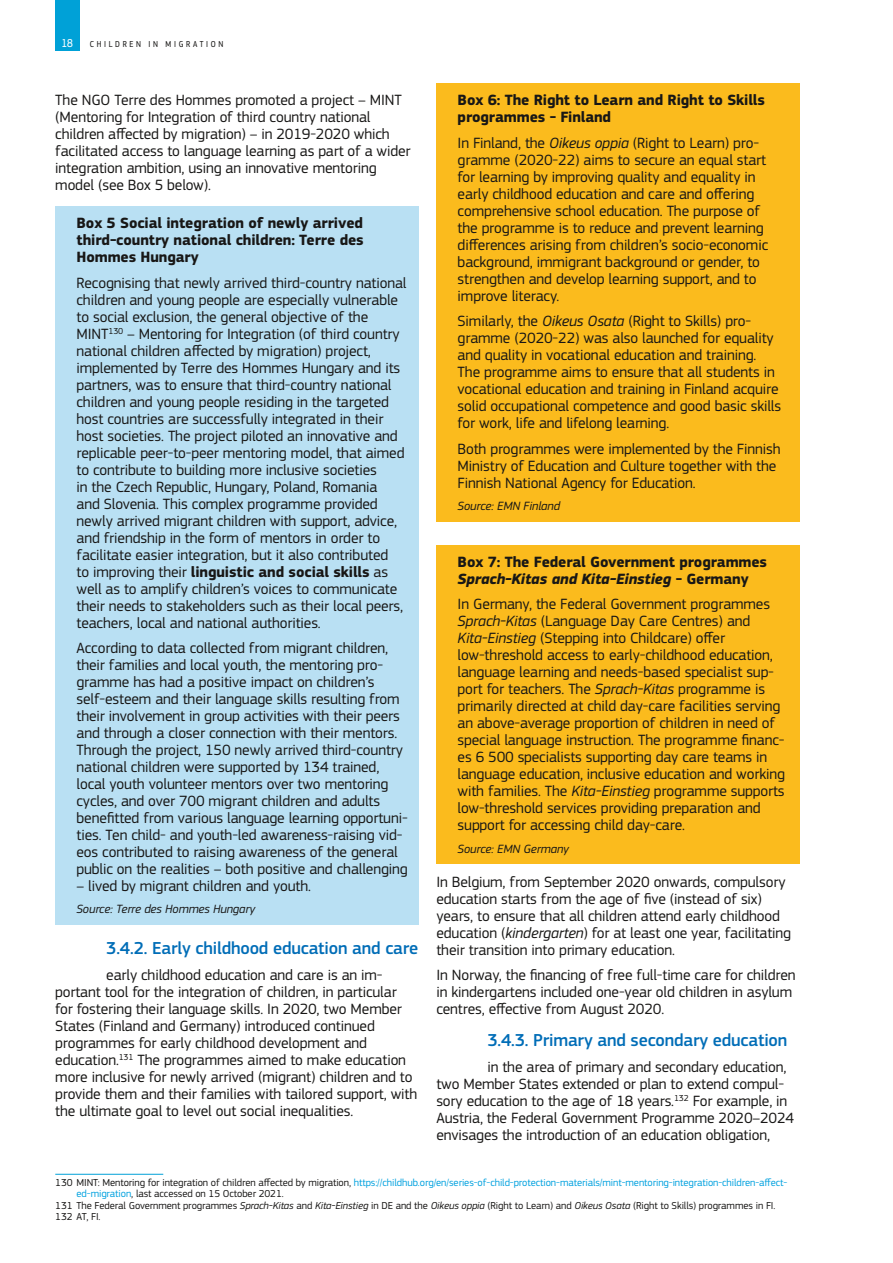
<style>
.page{position:relative;width:893px;height:1263px;background:#fff}
.page>*{position:absolute;margin:0;border:0;box-sizing:border-box;transform-origin:0 0}
.t1{font:500 18px "EC Square Sans Pro";letter-spacing:-.01em;color:#006db7}
.t2{font:15.45px/17px "EC Square Sans Pro";letter-spacing:-.01em;color:#181716}
.t3{font:700 15.45px/17px "EC Square Sans Pro";letter-spacing:-.01em;color:#181716}
.t4{font:italic 12.45px "EC Square Sans Pro";letter-spacing:-.01em;color:#181716}
.t5{font:12px "EC Square Sans Cond Pro";color:#fff}
.t6{font:10.5px "EC Square Sans Pro";letter-spacing:-.01em;color:#181716}
.t7{font:10.5px "EC Square Sans Pro";letter-spacing:-.01em;color:#00a1df}
.t8{font:9px "EC Square Sans Cond Pro";letter-spacing:.3em;color:#181716}
.s1{font-weight:700}
.s2{font-style:italic}
.s3{color:#181716}
.s4{color:#00a1df}
</style>
<div class="page">
<div style="left:55px;top:0;width:24px;height:51px;background:#00a1d7"></div>
<div style="left:55px;top:206px;width:363px;height:69px;background:#b9e0f3"></div>
<div style="left:55px;top:266px;width:363px;height:374px;background:#b9e0f3"></div>
<div style="left:55px;top:631px;width:363px;height:273px;background:#b9e0f3"></div>
<div style="left:55px;top:893px;width:363px;height:32px;background:#b9e0f3"></div>
<hr style="left:55px;top:1174px;width:108px;height:1px;background:#00a1d7">
<div style="left:436px;top:83px;width:363px;height:51px;background:#fbbb1d"></div>
<div style="left:436px;top:125px;width:363px;height:188px;background:#fbbb1d"></div>
<div style="left:436px;top:304px;width:363px;height:136px;background:#fbbb1d"></div>
<div style="left:436px;top:431px;width:363px;height:69px;background:#fbbb1d"></div>
<div style="left:436px;top:490px;width:363px;height:31px;background:#fbbb1d"></div>
<div style="left:436px;top:545px;width:363px;height:51px;background:#fbbb1d"></div>
<div style="left:436px;top:587px;width:363px;height:256px;background:#fbbb1d"></div>
<div style="left:436px;top:833px;width:363px;height:31px;background:#fbbb1d"></div>
<p class="t5" style="left:62px;top:36px;width:13px">18</p>
<p class="t8" style="left:90px;top:39px;width:135px">CHILDREN IN MIGRATION</p>
<p class="t2" style="left:55px;top:92px;width:357px">The NGO Terre des Hommes promoted a project – MINT (Mentoring for Integration of third country national children affected by migration) – in 2019-2020 which facilitated access to language learning as part of a wider integration ambition, using an innovative mentoring model (see Box 5 below).</p>
<p class="t3" style="left:77px;top:215px;width:289px;text-align:justify">Box 5 Social integration of newly arrived third-country national children: Terre des Hommes Hungary</p>
<p class="t2" style="left:77px;top:274px;width:331px">Recognising that newly arrived third-country national children and young people are especially vulnerable to social exclusion, the general objective of the MINT<sup>130</sup> – Mentoring for Integration (of third country national children affected by migration) project, implemented by Terre des Hommes Hungary and its partners, was to ensure that third-country national children and young people residing in the targeted host countries are successfully integrated in their host societies. The project piloted an innovative and replicable peer-to-peer mentoring model, that aimed to contribute to building more inclusive societies<br>in the Czech Republic, Hungary, Poland, Romania<br>and Slovenia. This complex programme provided newly arrived migrant children with support, advice, and friendship in the form of mentors in order to facilitate easier integration, but it also contributed<br>to improving their <span class="s1">linguistic and social skills</span> as well as to amplify children’s voices to communicate their needs to stakeholders such as their local peers, teachers, local and national authorities.</p>
<p class="t2" style="left:77px;top:640px;width:333px">According to data collected from migrant children, their families and local youth, the mentoring pro&shy;gramme has had a positive impact on children’s self-esteem and their language skills resulting from their involvement in group activities with their peers and through a closer connection with their mentors.<br>Through the project, 150 newly arrived third-country national children were supported by 134 trained, local youth volunteer mentors over two mentoring cycles, and over 700 migrant children and adults benefitted from various language learning opportuni&shy;ties. Ten child- and youth-led awareness-raising vid&shy;eos contributed to raising awareness of the general public on the realities – both positive and challenging</p>
<p class="t2" style="left:77px;top:878px;width:236px">– lived by migrant children and youth.</p>
<p class="t4" style="left:77px;top:902px;width:180px">Source: Terre des Hommes Hungary</p>
<p class="t1" style="left:106px;top:938px;width:313px">3.4.2. Early childhood education and care</p>
<p class="t2" style="left:55px;top:966px;width:364px;text-indent:51px">early childhood education and care is an im&shy;portant tool for the integration of children, in particular for fostering their language skills. In 2020, two Member States (Finland and Germany) introduced continued programmes for early childhood development and education.<sup>131</sup> The programmes aimed to make education more inclusive for newly arrived (migrant) children and to provide them and their families with tailored support, with the ultimate goal to level out social inequalities.</p>
<p class="t3" style="left:458px;top:92px;width:309px">Box 6: The Right to Learn and Right to Skills programmes - Finland</p>
<p class="t2" style="left:458px;top:134px;width:312px">In Finland, the <span class="s2">Oikeus oppia</span> (Right to Learn) pro&shy;gramme (2020-22) aims to secure an equal start for learning by improving quality and equality in early childhood education and care and offering comprehensive school education. The purpose of the programme is to reduce and prevent learning differences arising from children’s socio-economic background, immigrant background or gender, to strengthen and develop learning support, and to improve literacy.</p>
<p class="t2" style="left:458px;top:313px;width:325px">Similarly, the <span class="s2">Oikeus Osata</span> (Right to Skills) pro&shy;gramme (2020-22) was also launched for equality and quality in vocational education and training.<br>The programme aims to ensure that all students in vocational education and training in Finland acquire solid occupational competence and good basic skills for work, life and lifelong learning.</p>
<p class="t2" style="left:458px;top:440px;width:324px">Both programmes were implemented by the Finnish<br>Ministry of Education and Culture together with the<br>Finnish National Agency for Education.</p>
<p class="t4" style="left:458px;top:498px;width:104px">Source: EMN Finland</p>
<p class="t3" style="left:458px;top:554px;width:311px">Box 7: The Federal Government programmes<br><span class="s2">Sprach-Kitas and Kita-Einstieg</span> - Germany</p>
<p class="t2" style="left:458px;top:596px;width:329px">In Germany, the Federal Government programmes <span class="s2">Sprach-Kitas</span> (Language Day Care Centres) and <span class="s2">Kita-Einstieg</span> (Stepping into Childcare) offer low-threshold access to early-childhood education, language learning and needs-based specialist sup&shy;port for teachers. The <span class="s2">Sprach-Kitas</span> programme is primarily directed at child day-care facilities serving an above-average proportion of children in need of special language instruction. The programme financ&shy;es 6 500 specialists supporting day care teams in language education, inclusive education and working with families. The <span class="s2">Kita-Einstieg</span> programme supports low-threshold services providing preparation and support for accessing child day-care.</p>
<p class="t4" style="left:458px;top:841px;width:113px">Source: EMN Germany</p>
<p class="t2" style="left:436px;top:873px;width:356px">In Belgium, from September 2020 onwards, compulsory education starts from the age of five (instead of six) years, to ensure that all children attend early childhood education (<span class="s2">kindergarten</span>) for at least one year, facilitating their transition into primary education.</p>
<p class="t2" style="left:436px;top:967px;width:361px">In Norway, the financing of free full-time care for children in kindergartens included one-year old children in asylum centres, effective from August 2020.</p>
<p class="t1" style="left:487px;top:1030px;width:301px">3.4.3. Primary and secondary education</p>
<p class="t2" style="left:436px;top:1058px;width:359px;text-indent:51px">in the area of primary and secondary education, two Member States extended or plan to extend compul&shy;sory education to the age of 18 years.<sup>132</sup> For example, in Austria, the Federal Government Programme 2020–2024 envisages the introduction of an education obligation,</p>
<p class="t7" style="left:55px;top:1176px;width:733px"><span class="s3">130 MINT: Mentoring for integration of children affected by migration,</span> https://childhub.org/en/series-of-child-protection-materials/mint-mentoring-integration-children-affect-</p>
<p class="t6" style="left:77px;top:1188px;width:209px"><span class="s4">ed-migration</span>, last accessed on 15 October 2021.</p>
<p class="t6" style="left:55px;top:1199px;width:722px">131 The Federal Government programmes <span class="s2">Sprach-Kitas</span> and <span class="s2">Kita-Einstieg</span> in DE and the <span class="s2">Oikeus oppia</span> (Right to Learn) and <span class="s2">Oikeus Osata</span> (Right to Skills) programmes in FI.</p>
<p class="t6" style="left:55px;top:1211px;width:47px">132 AT, FI.</p>
</div>
